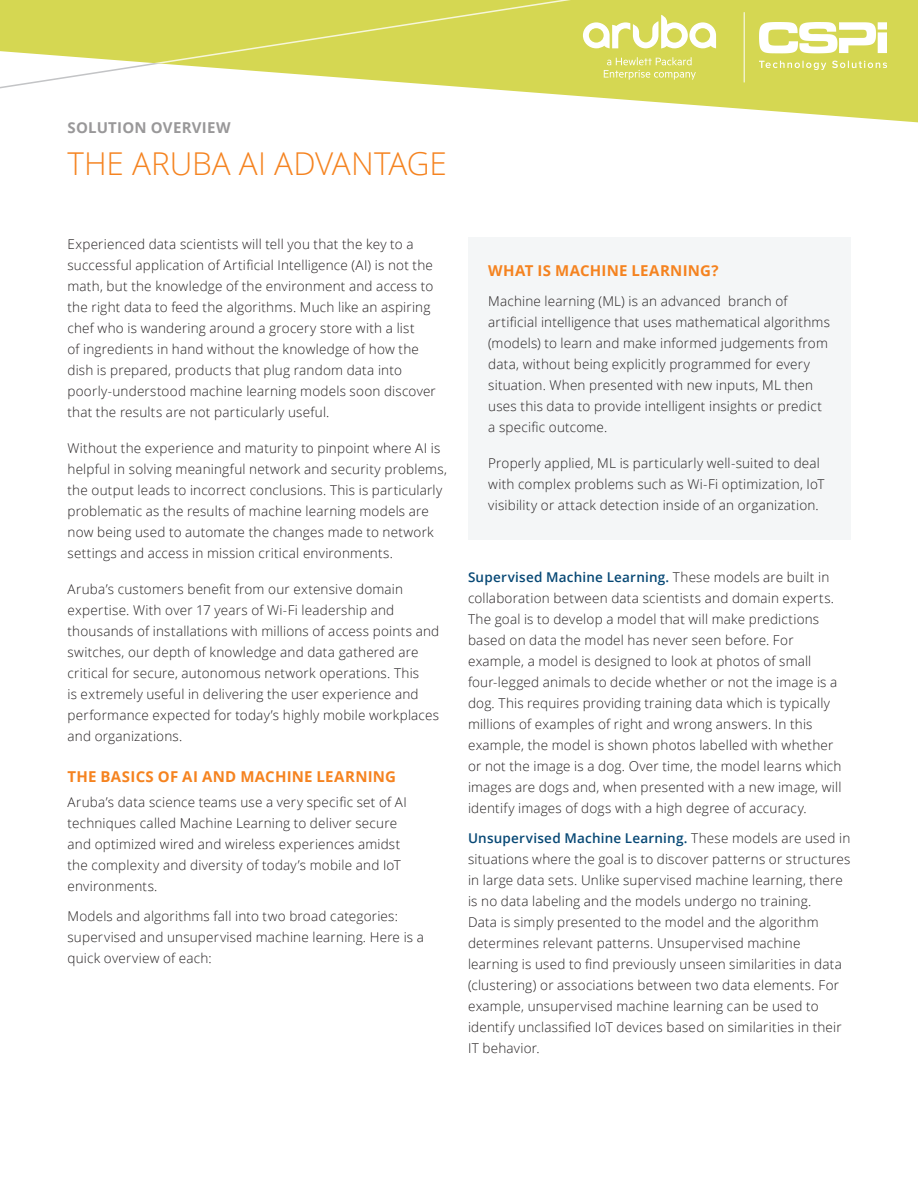
<style>
.page{position:relative;width:918px;height:1188px;background:#fff}
.page>*{position:absolute;margin:0;border:0;box-sizing:border-box;transform-origin:0 0}
.t1{font:300 31.5px "Open Sans";letter-spacing:-.01em;color:#f58320}
.t2{font:700 15px "Open Sans";letter-spacing:.01em;color:#f58320}
.t3{font:700 15px "Open Sans";letter-spacing:.015em;color:#999899}
.t4{font:300 13.5px/21px "Open Sans";letter-spacing:.015em;color:#231f20}
.s1{font-weight:600;color:#074875}
</style>
<div class="page">
<svg style="left:0;top:0;width:918px;height:123px;fill:#d5d752"></svg>
<svg style="left:583px;top:15px;width:133px;height:65px"></svg>
<div style="left:468px;top:238px;width:382px;height:302px;background:#f4f6f7"></div>
<hr style="left:744px;top:12px;width:1px;height:70px;background:#fff">
<img style="left:760px;top:22px;width:127px;height:47px">
<p class="t3" style="left:67px;top:117px;width:165px">SOLUTION OVERVIEW</p>
<h1 class="t1" style="left:68px;top:142px;width:381px">THE ARUBA AI ADVANTAGE</h1>
<p class="t4" style="left:68px;top:233px;width:370px">Experienced data scientists will tell you that the key to a successful application of Artificial Intelligence (AI) is not the math, but the knowledge of the environment and access to the right data to feed the algorithms. Much like an aspiring chef who is wandering around a grocery store with a list<br>of ingredients in hand without the knowledge of how the dish is prepared, products that plug random data into poorly‑understood machine learning models soon discover that the results are not particularly useful.</p>
<p class="t4" style="left:68px;top:437px;width:381px">Without the experience and maturity to pinpoint where AI is helpful in solving meaningful network and security problems, the output leads to incorrect conclusions. This is particularly problematic as the results of machine learning models are now being used to automate the changes made to network settings and access in mission critical environments.</p>
<p class="t4" style="left:68px;top:578px;width:373px">Aruba’s customers benefit from our extensive domain expertise. With over 17 years of Wi-Fi leadership and thousands of installations with millions of access points and switches, our depth of knowledge and data gathered are critical for secure, autonomous network operations. This<br>is extremely useful in delivering the user experience and performance expected for today’s highly mobile workplaces and organizations.</p>
<p class="t2" style="left:68px;top:766px;width:330px">THE BASICS OF AI AND MACHINE LEARNING</p>
<p class="t4" style="left:68px;top:791px;width:341px">Aruba’s data science teams use a very specific set of AI techniques called Machine Learning to deliver secure and optimized wired and wireless experiences amidst the complexity and diversity of today’s mobile and IoT environments.</p>
<p class="t4" style="left:68px;top:905px;width:358px">Models and algorithms fall into two broad categories: supervised and unsupervised machine learning. Here is a quick overview of each:</p>
<p class="t2" style="left:488px;top:260px;width:232px">WHAT IS MACHINE LEARNING?</p>
<p class="t4" style="left:488px;top:290px;width:343px">Machine learning (ML) is an advanced branch of artificial intelligence that uses mathematical algorithms (models) to learn and make informed judgements from data, without being explicitly programmed for every situation. When presented with new inputs, ML then uses this data to provide intelligent insights or predict a specific outcome.</p>
<p class="t4" style="left:488px;top:452px;width:338px">Properly applied, ML is particularly well-suited to deal with complex problems such as Wi-Fi optimization, IoT visibility or attack detection inside of an organization.</p>
<p class="t4" style="left:468px;top:566px;width:375px"><span class="s1">Supervised Machine Learning.</span> These models are built in collaboration between data scientists and domain experts.<br>The goal is to develop a model that will make predictions based on data the model has never seen before. For example, a model is designed to look at photos of small four‑legged animals to decide whether or not the image is a dog. This requires providing training data which is typically millions of examples of right and wrong answers. In this example, the model is shown photos labelled with whether or not the image is a dog. Over time, the model learns which images are dogs and, when presented with a new image, will identify images of dogs with a high degree of accuracy.</p>
<p class="t4" style="left:468px;top:827px;width:384px"><span class="s1">Unsupervised Machine Learning.</span> These models are used in situations where the goal is to discover patterns or structures in large data sets. Unlike supervised machine learning, there is no data labeling and the models undergo no training.<br>Data is simply presented to the model and the algorithm determines relevant patterns. Unsupervised machine learning is used to find previously unseen similarities in data (clustering) or associations between two data elements. For example, unsupervised machine learning can be used to identify unclassified IoT devices based on similarities in their IT behavior.</p>
</div>
